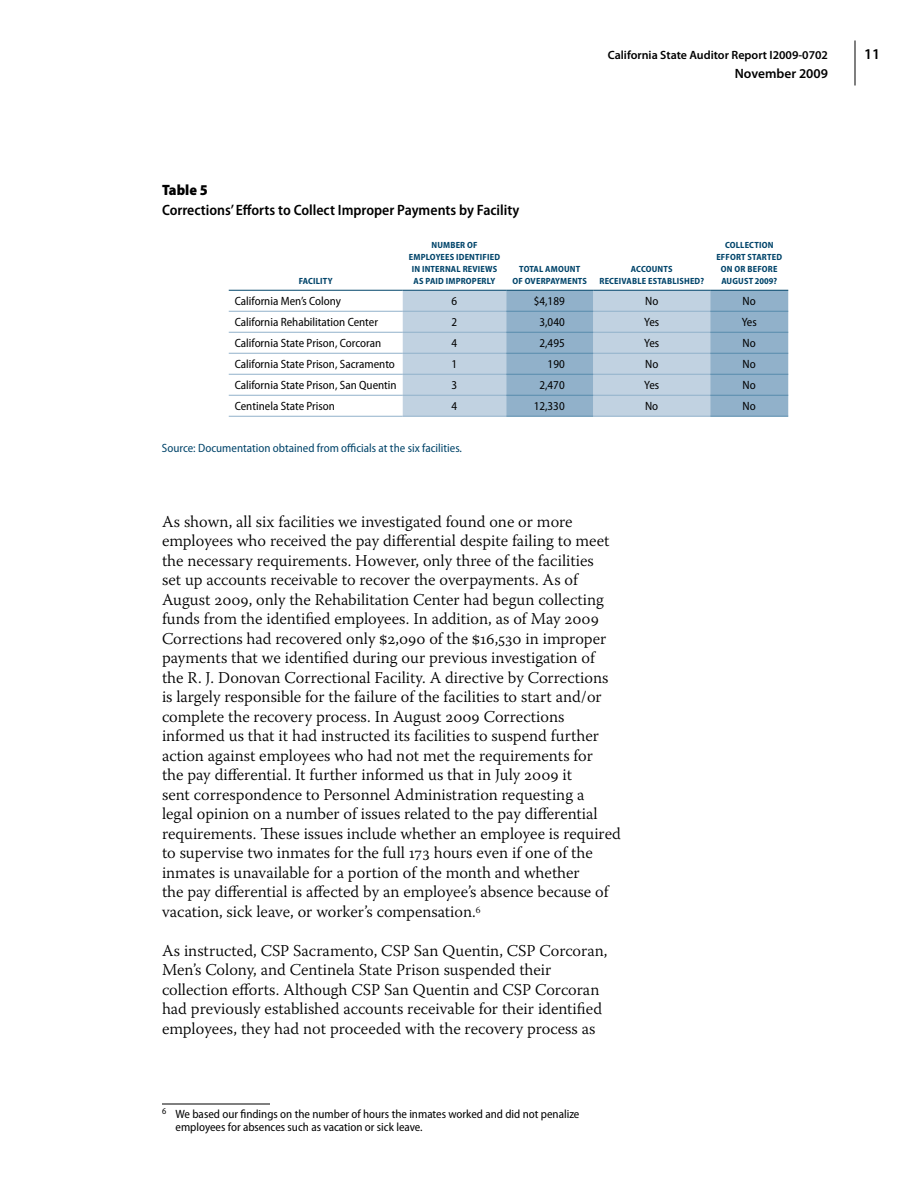
<style>
.page{position:relative;width:918px;height:1188px;background:#fff}
.page>*{position:absolute;margin:0;border:0;box-sizing:border-box;transform-origin:0 0}
.t1{font:300 16.5px/19.5px "Warnock Pro";color:#000}
.t2{font:600 semi-condensed 15px "Myriad Pro";color:#000}
.t3{font:900 semi-condensed 15px "Myriad Pro";color:#000}
.t4{font:600 15px "Myriad Pro";color:#000}
.t5{font:600 13.5px "Myriad Pro";color:#000}
.t6{font:semi-condensed 12px/13.5px "Myriad Pro";color:#000}
.t7{font:semi-condensed 12px "Myriad Pro";color:#00446a}
.t8{font:600 12px "Myriad Pro";color:#000}
.t9{font:700 semi-condensed 9px/12px "Myriad Pro";letter-spacing:.02em;color:#00446a;text-align:center}
</style>
<div class="page">
<hr style="left:855px;top:40px;width:1px;height:46px;background:#000">
<svg style="left:403px;top:291px;width:385px;height:125px;background:#abc3d6"></svg>
<hr style="left:229px;top:311px;width:174px;height:1px;background:#91b1ca">
<hr style="left:229px;top:332px;width:174px;height:1px;background:#91b1ca">
<hr style="left:229px;top:353px;width:174px;height:1px;background:#91b1ca">
<hr style="left:229px;top:374px;width:174px;height:1px;background:#91b1ca">
<hr style="left:229px;top:395px;width:174px;height:1px;background:#91b1ca">
<hr style="left:229px;top:416px;width:174px;height:1px;background:#91b1ca">
<hr style="left:403px;top:311px;width:103px;height:1px;background:#91b1ca">
<hr style="left:593px;top:311px;width:117px;height:1px;background:#91b1ca">
<hr style="left:403px;top:332px;width:103px;height:1px;background:#91b1ca">
<hr style="left:593px;top:332px;width:117px;height:1px;background:#91b1ca">
<hr style="left:403px;top:353px;width:103px;height:1px;background:#91b1ca">
<hr style="left:593px;top:353px;width:117px;height:1px;background:#91b1ca">
<hr style="left:403px;top:374px;width:103px;height:1px;background:#91b1ca">
<hr style="left:593px;top:374px;width:117px;height:1px;background:#91b1ca">
<hr style="left:403px;top:395px;width:103px;height:1px;background:#91b1ca">
<hr style="left:593px;top:395px;width:117px;height:1px;background:#91b1ca">
<hr style="left:403px;top:416px;width:103px;height:1px;background:#91b1ca">
<hr style="left:593px;top:416px;width:117px;height:1px;background:#91b1ca">
<hr style="left:506px;top:311px;width:87px;height:1px;background:#578bac">
<hr style="left:506px;top:332px;width:87px;height:1px;background:#578bac">
<hr style="left:506px;top:353px;width:87px;height:1px;background:#578bac">
<hr style="left:506px;top:374px;width:87px;height:1px;background:#578bac">
<hr style="left:506px;top:395px;width:87px;height:1px;background:#578bac">
<hr style="left:506px;top:416px;width:87px;height:1px;background:#578bac">
<hr style="left:710px;top:311px;width:78px;height:1px;background:#578bac">
<hr style="left:710px;top:332px;width:78px;height:1px;background:#578bac">
<hr style="left:710px;top:353px;width:78px;height:1px;background:#578bac">
<hr style="left:710px;top:374px;width:78px;height:1px;background:#578bac">
<hr style="left:710px;top:395px;width:78px;height:1px;background:#578bac">
<hr style="left:710px;top:416px;width:78px;height:1px;background:#578bac">
<hr style="left:229px;top:290px;width:174px;height:1px;background:#00446a">
<hr style="left:403px;top:290px;width:103px;height:1px;background:#00446a">
<hr style="left:506px;top:290px;width:87px;height:1px;background:#00446a">
<hr style="left:593px;top:290px;width:117px;height:1px;background:#00446a">
<hr style="left:710px;top:290px;width:78px;height:1px;background:#00446a">
<hr style="left:162px;top:1104px;width:108px;height:1px;background:#000">
<p class="t8" style="left:608px;top:47px;width:222px">California State Auditor Report I2009-0702</p>
<p class="t4" style="left:864px;top:44px;width:18px">11</p>
<p class="t5" style="left:735px;top:65px;width:95px">November 2009</p>
<p class="t3" style="left:162px;top:181px;width:47px">Table 5</p>
<p class="t2" style="left:162px;top:201px;width:359px">Corrections’ Efforts to Collect Improper Payments by Facility</p>
<p class="t9" style="left:299px;top:275px;width:35px">FACILITY</p>
<p class="t9" style="left:431px;top:239px;width:48px">NUMBER OF</p>
<p class="t9" style="left:409px;top:251px;width:53px">EMPLOYEES IDENTIFIED</p>
<p class="t9" style="left:412px;top:263px;width:87px">IN INTERNAL REVIEWS</p>
<p class="t9" style="left:414px;top:275px;width:18px">AS PAID</p>
<p class="t9" style="left:446px;top:275px;width:6px">IMPROPERL</p>
<p class="t9" style="left:491px;top:275px;width:6px">Y</p>
<p class="t9" style="left:512px;top:263px;width:69px;text-align:left;text-indent:7px">TOTAL AMOUNT<br>OF OVER</p>
<p class="t9" style="left:546px;top:275px;width:43px">PAYMENTS</p>
<p class="t9" style="left:600px;top:263px;width:106px">ACCOUNTS<br>RECEIVABLE ESTABLISHED?</p>
<p class="t9" style="left:716px;top:239px;width:67px">COLLECTION<br>EFFORT STARTED<br>ON OR BEFORE<br>AUGUST 2009?</p>
<p class="t6" style="left:235px;top:295px;width:108px">California Men’s Colony</p>
<p class="t6" style="left:452px;top:295px;width:7px">6</p>
<p class="t6" style="left:534px;top:295px;width:32px">$4,189</p>
<p class="t6" style="left:645px;top:295px;width:15px">No</p>
<p class="t6" style="left:743px;top:295px;width:15px">No</p>
<p class="t6" style="left:235px;top:316px;width:145px">California Rehabilitation Center</p>
<p class="t6" style="left:452px;top:316px;width:7px">2</p>
<p class="t6" style="left:540px;top:316px;width:27px">3,040</p>
<p class="t6" style="left:644px;top:316px;width:16px">Yes</p>
<p class="t6" style="left:742px;top:316px;width:16px">Yes</p>
<p class="t6" style="left:235px;top:337px;width:148px">California State Prison, Corcoran</p>
<p class="t6" style="left:452px;top:337px;width:7px">4</p>
<p class="t6" style="left:540px;top:337px;width:27px">2,495</p>
<p class="t6" style="left:644px;top:337px;width:16px">Yes</p>
<p class="t6" style="left:743px;top:337px;width:15px">No</p>
<p class="t6" style="left:235px;top:358px;width:162px">California State Prison, Sacramento</p>
<p class="t6" style="left:452px;top:358px;width:7px">1</p>
<p class="t6" style="left:548px;top:358px;width:19px">190</p>
<p class="t6" style="left:645px;top:358px;width:15px">No</p>
<p class="t6" style="left:743px;top:358px;width:15px">No</p>
<p class="t6" style="left:235px;top:379px;width:164px">California State Prison, San Quentin</p>
<p class="t6" style="left:452px;top:379px;width:7px">3</p>
<p class="t6" style="left:539px;top:379px;width:27px">2,470</p>
<p class="t6" style="left:644px;top:379px;width:16px">Yes</p>
<p class="t6" style="left:743px;top:379px;width:15px">No</p>
<p class="t6" style="left:235px;top:400px;width:102px">Centinela State Prison</p>
<p class="t6" style="left:452px;top:400px;width:7px">4</p>
<p class="t6" style="left:534px;top:400px;width:32px">12,330</p>
<p class="t6" style="left:645px;top:400px;width:15px">No</p>
<p class="t6" style="left:743px;top:400px;width:15px">No</p>
<p class="t7" style="left:162px;top:442px;width:302px">Source: Documentation obtained from officials at the six facilities.</p>
<p class="t1" style="left:162px;top:511px;width:461px">As shown, all six facilities we investigated found one or more employees who received the pay differential despite failing to meet the necessary requirements. However, only three of the facilities<br>set up accounts receivable to recover the overpayments. As of August 2009, only the Rehabilitation Center had begun collecting funds from the identified employees. In addition, as of May 2009<br>Corrections had recovered only $2,090 of the $16,530 in improper payments that we identified during our previous investigation of<br>the R. J. Donovan Correctional Facility. A directive by Corrections is largely responsible for the failure of the facilities to start and/ or complete the recovery process. In August 2009 Corrections informed us that it had instructed its facilities to suspend further action against employees who had not met the requirements for<br>the pay differential. It further informed us that in July 2009 it<br>sent correspondence to Personnel Administration requesting a<br>legal opinion on a number of issues related to the pay differential requirements. These issues include whether an employee is required to supervise two inmates for the full 173 hours even if one of the inmates is unavailable for a portion of the month and whether<br>the pay differential is affected by an employee’s absence because of vacation, sick leave, or worker’s compensation.<sup>6</sup></p>
<p class="t1" style="left:162px;top:940px;width:447px">As instructed, CSP Sacramento, CSP San Quentin, CSP Corcoran, Men’s Colony, and Centinela State Prison suspended their collection efforts. Although CSP San Quentin and CSP Corcoran had previously established accounts receivable for their identified employees, they had not proceeded with the recovery process as</p>
<p class="t6" style="left:176px;top:1107px;width:406px;text-indent:-14px"><sup>6</sup> We based our findings on the number of hours the inmates worked and did not penalize employees for absences such as vacation or sick leave.</p>
</div>
